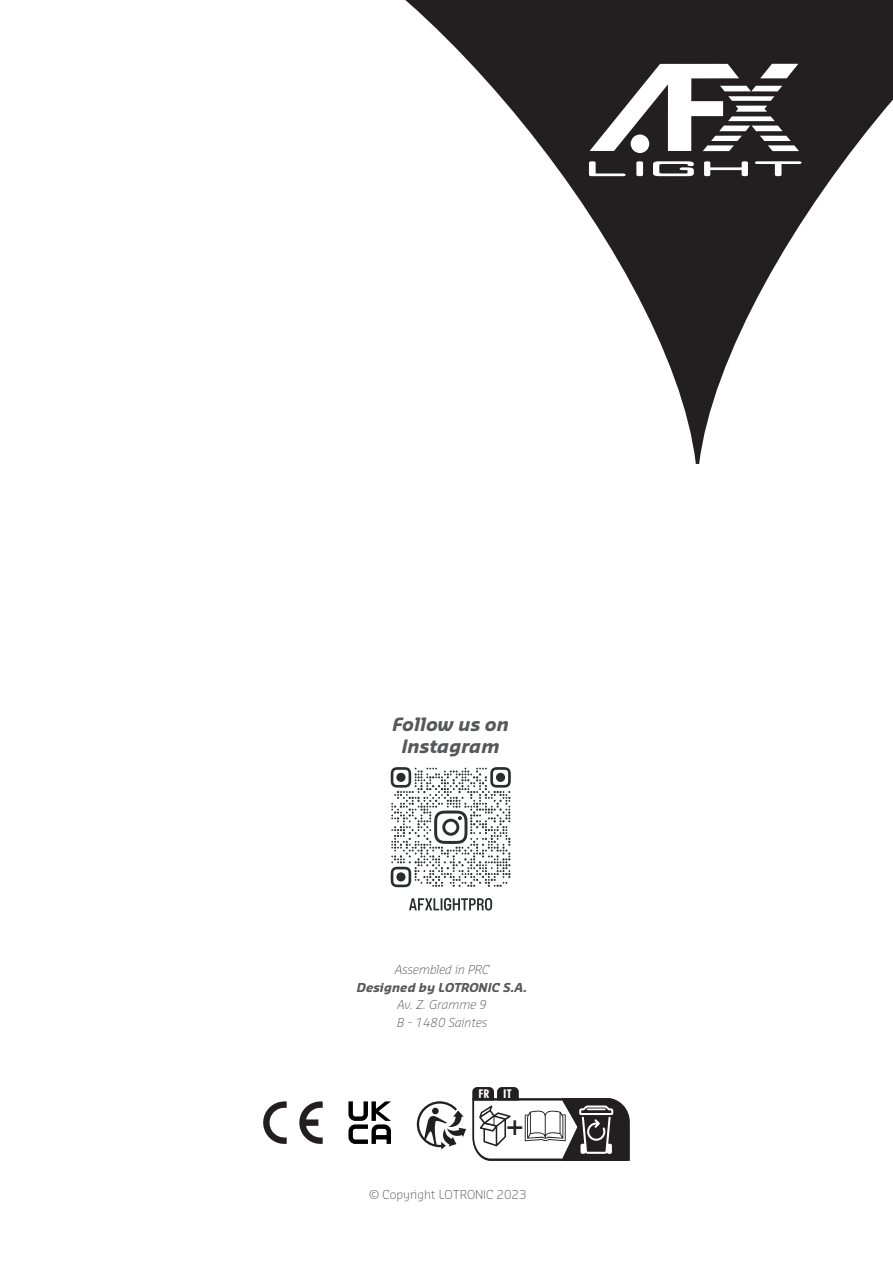
<style>
.page{position:relative;width:893px;height:1263px;background:#fff}
.page>*{position:absolute;margin:0;border:0;box-sizing:border-box;transform-origin:0 0}
.t1{font:italic 700 18px/21.6px "Sansa";color:#57585a;text-align:center}
.t2{font:italic 300 12px/17.5px "Sansa";color:#57585a}
.t3{font:italic 700 12px "Sansa";color:#57585a}
.t4{font:300 12px "Sansa";color:#57585a}
.t5{font:700 condensed 12px "Futura BT";color:#fff;scale:1.04 1}
</style>
<div class="page">
<svg style="left:405px;top:0;width:488px;height:464px"></svg>
<svg style="left:577px;top:161px;width:224px;height:15px"></svg>
<svg style="left:631px;top:134px;width:18px;height:19px"></svg>
<svg style="left:578px;top:64px;width:221px;height:87px"></svg>
<svg style="left:299px;top:1101px;width:24px;height:43px"></svg>
<svg style="left:263px;top:1101px;width:24px;height:43px"></svg>
<svg style="left:348px;top:1101px;width:43px;height:43px"></svg>
<svg style="left:409px;top:897px;width:83px;height:13px"></svg>
<svg style="left:391px;top:767px;width:120px;height:120px"></svg>
<div style="left:496px;top:773px;width:9px;height:9px;background:#2a2e31;border-radius:50%"></div>
<div style="left:396px;top:872px;width:9px;height:9px;background:#2a2e31;border-radius:50%"></div>
<div style="left:396px;top:773px;width:10px;height:9px;background:#2a2e31;border-radius:50%"></div>
<svg style="left:417px;top:1087px;width:213px;height:74px"></svg>
<h1 class="t1" style="left:392px;top:713px;width:118px">Follow us on<br>Instagram</h1>
<p class="t2" style="left:395px;top:960px;width:96px">Assembled in PRC</p>
<p class="t3" style="left:357px;top:979px;width:172px">Designed by LOTRONIC S.A.</p>
<p class="t2" style="left:397px;top:995px;width:92px">Av. Z. Gramme 9<br>B - 1480 Saintes</p>
<p class="t5" style="left:478px;top:1086px;width:33px">FR IT</p>
<p class="t4" style="left:369px;top:1187px;width:159px">© Copyright LOTRONIC 2023</p>
</div>
